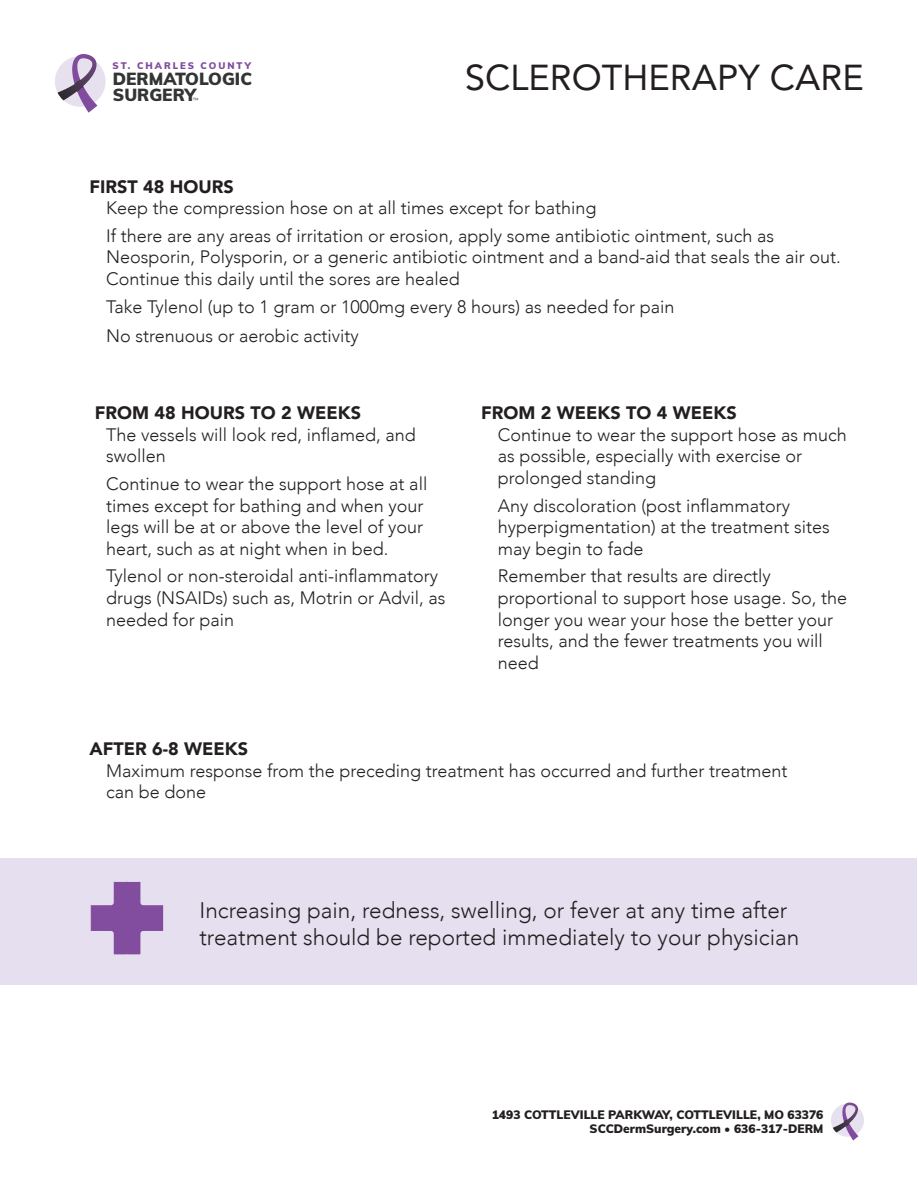
<style>
.page{position:relative;width:918px;height:1188px;background:#fff}
.page>*{position:absolute;margin:0;border:0;box-sizing:border-box;transform-origin:0 0}
.t1{font:36px "Avenir";color:#231f20}
.no_bullets_indented{font:300 22.5px/27px "Avenir";color:#231f20}
.no_bullets_indented-2{font:300 18px/21.6px "Avenir";color:#231f20}
.t2{font:900 18px "Avenir";color:#231f20}
.t3{font:900 17.1px/15.1px "Muli";color:#333434}
.t4{font:900 12px "Muli";color:#231f20}
.t5{font:900 9.45px "Muli";letter-spacing:.21em;color:#824c9e}
.t6{font:300 5.85px "Muli";color:#231f20}
</style>
<div class="page">
<div style="left:1px;top:858px;width:916px;height:127px;background:#e6dfef"></div>
<div style="left:55px;top:56px;width:51px;height:51px;background:#e7e0ee;border-radius:50%"></div>
<svg style="left:57px;top:54px;width:40px;height:59px"></svg>
<div style="left:831px;top:1104px;width:33px;height:33px;background:#e7e0ee;border-radius:50%"></div>
<svg style="left:833px;top:1103px;width:26px;height:37px"></svg>
<svg style="left:91px;top:882px;width:72px;height:72px"></svg>
<p class="t5" style="left:113px;top:59px;width:140px">ST. CHARLES COUNTY</p>
<p class="t6" style="left:193px;top:96px;width:7px">™</p>
<p class="t3" style="left:113px;top:71px;width:141px">DERMATOLOGIC<br>SURGERY</p>
<p class="t1" style="left:465px;top:49px;width:400px">SCLEROTHERAPY CARE</p>
<p class="t2" style="left:90px;top:171px;width:146px">FIRST 48 HOURS</p>
<p class="no_bullets_indented-2" style="left:106px;top:197px;width:492px">Keep the compression hose on at all times except for bathing</p>
<p class="no_bullets_indented-2" style="left:106px;top:225px;width:736px">If there are any areas of irritation or erosion, apply some antibiotic ointment, such as<br>Neosporin, Polysporin, or a generic antibiotic ointment and a band-aid that seals the air out.<br>Continue this daily until the sores are healed</p>
<p class="no_bullets_indented-2" style="left:106px;top:296px;width:570px">Take Tylenol (up to 1 gram or 1000mg every 8 hours) as needed for pain</p>
<p class="no_bullets_indented-2" style="left:106px;top:325px;width:254px">No strenuous or aerobic activity</p>
<p class="t2" style="left:95px;top:398px;width:268px">FROM 48 HOURS TO 2 WEEKS</p>
<p class="no_bullets_indented-2" style="left:106px;top:424px;width:311px">The vessels will look red, inflamed, and swollen</p>
<p class="no_bullets_indented-2" style="left:106px;top:473px;width:323px">Continue to wear the support hose at all times except for bathing and when your legs will be at or above the level of your heart, such as at night when in bed.</p>
<p class="no_bullets_indented-2" style="left:106px;top:565px;width:341px">Tylenol or non-steroidal anti-inflammatory drugs (NSAIDs) such as, Motrin or Advil, as needed for pain</p>
<p class="t2" style="left:481px;top:398px;width:257px">FROM 2 WEEKS TO 4 WEEKS</p>
<p class="no_bullets_indented-2" style="left:498px;top:424px;width:350px">Continue to wear the support hose as much as possible, especially with exercise or prolonged standing</p>
<p class="no_bullets_indented-2" style="left:498px;top:495px;width:334px">Any discoloration (post inflammatory hyperpigmentation) at the treatment sites may begin to fade</p>
<p class="no_bullets_indented-2" style="left:498px;top:565px;width:351px">Remember that results are directly proportional to support hose usage. So, the longer you wear your hose the better your results, and the fewer treatments you will need</p>
<p class="t2" style="left:90px;top:733px;width:160px">AFTER 6-8 WEEKS</p>
<p class="no_bullets_indented-2" style="left:106px;top:760px;width:683px">Maximum response from the preceding treatment has occurred and further treatment can be done</p>
<p class="no_bullets_indented" style="left:200px;top:897px;width:601px">Increasing pain, redness, swelling, or fever at any time after treatment should be reported immediately to your physician</p>
<p class="t4" style="left:492px;top:1105px;width:333px">1493 COTTLEVILLE PARKWAY, COTTLEVILLE, MO 63376</p>
<p class="t4" style="left:590px;top:1120px;width:235px">SCCDermSurgery.com • 636-317-DERM</p>
</div>
